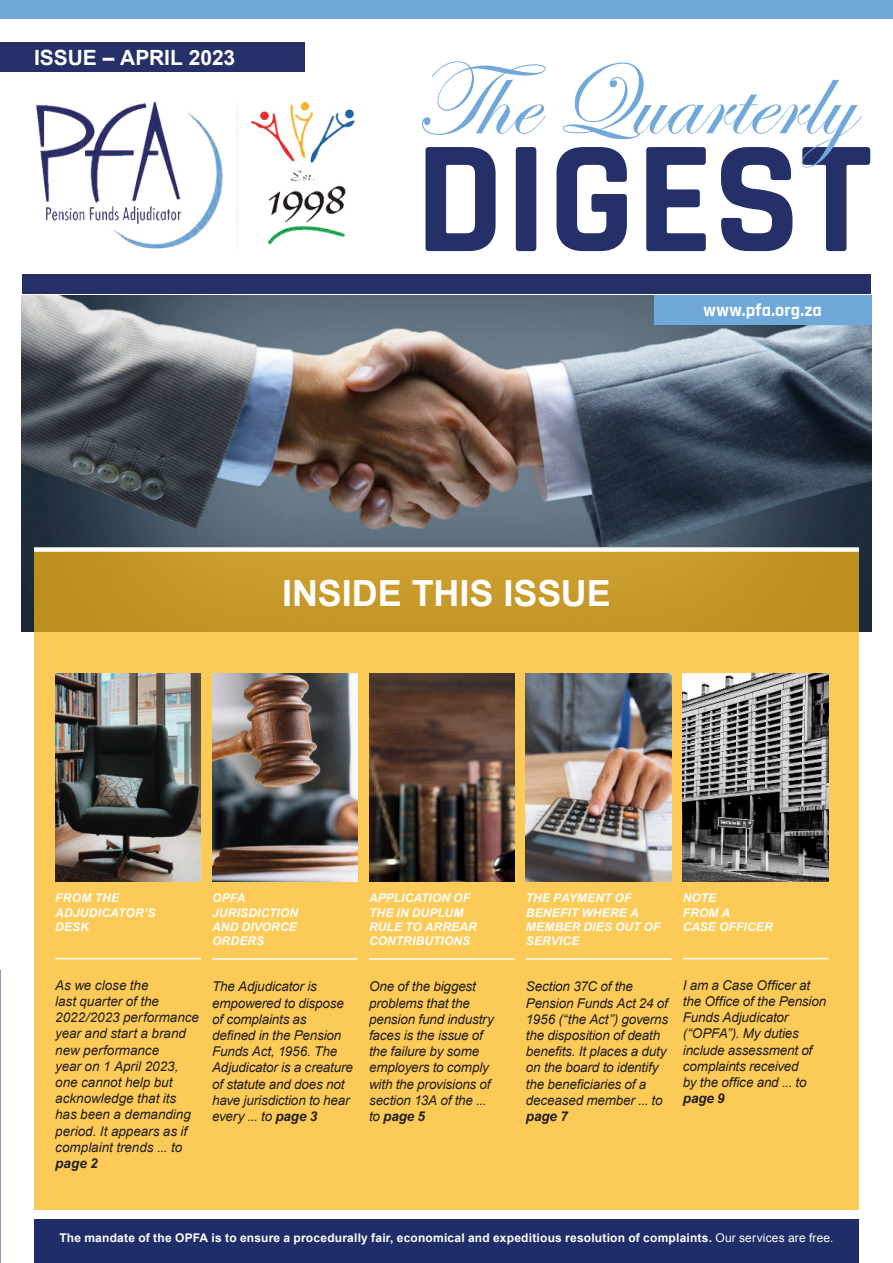
<style>
.page{position:relative;width:893px;height:1263px;background:#fff}
.page>*{position:absolute;margin:0;border:0;box-sizing:border-box;transform-origin:0 0}
.t1{font:700 161.7px "Rajdhani";color:#252f68}
.t2{font:106.5px "Edwardian Script ITC";color:#70a8da}
.t3{font:700 36px "Arial";letter-spacing:-.005em;color:#fff}
.t4{font:700 21px "Arial";color:#fff}
.t5{font:700 18px "Rajdhani";letter-spacing:.015em;color:#fff}
.t6{font:italic 13.5px/16.2px "Arial";letter-spacing:-.01em;color:#231f20}
.t7{font:italic 700 13.5px "Arial";letter-spacing:-.005em;color:#231f20}
.t8{font:italic 700 12px/14.4px "Arial";letter-spacing:.015em;color:#fff}
.t9{font:700 12px "Arial";letter-spacing:.015em;color:#fff}
.s1{font-weight:700}
.s2{font-weight:400}
</style>
<div class="page">
<img style="left:21px;top:296px;width:851px;height:335px">
<svg style="left:34px;top:552px;width:825px;height:658px;fill:#fcca57"></svg>
<div style="left:34px;top:1220px;width:825px;height:43px;background:#1f2e69"></div>
<img style="left:36px;top:101px;width:319px;height:148px">
<div style="left:0;top:43px;width:305px;height:29px;background:#252f68"></div>
<div style="left:654px;top:296px;width:218px;height:29px;background:#71a8da"></div>
<div style="left:22px;top:274px;width:849px;height:19px;background:#252f68"></div>
<div style="left:0;top:0;width:893px;height:19px;background:#70a8da"></div>
<div style="left:34px;top:547px;width:825px;height:5px;background:#fff"></div>
<img style="left:55px;top:673px;width:146px;height:209px">
<img style="left:212px;top:673px;width:146px;height:209px">
<img style="left:683px;top:673px;width:145px;height:209px">
<img style="left:526px;top:673px;width:146px;height:209px">
<hr style="left:55px;top:958px;width:146px;height:1px;background:#fff">
<hr style="left:212px;top:958px;width:146px;height:2px;background:#fff">
<hr style="left:683px;top:958px;width:145px;height:1px;background:#fff">
<hr style="left:526px;top:958px;width:146px;height:2px;background:#fff">
<img style="left:369px;top:673px;width:146px;height:209px">
<hr style="left:369px;top:958px;width:146px;height:2px;background:#fff">
<h3 class="t4" style="left:34px;top:50px;width:203px">ISSUE – APRIL 2023</h3>
<h2 class="t2" style="left:414px;top:61px;width:440px">The Quarterly</h2>
<h1 class="t1" style="left:415px;top:137px;width:459px">DIGEST</h1>
<h3 class="t5" style="left:704px;top:304px;width:120px">www.pfa.org.za</h3>
<h3 class="t3" style="left:282px;top:579px;width:330px">INSIDE THIS ISSUE</h3>
<p class="t8" style="left:55px;top:892px;width:102px">FROM THE<br>ADJUDICATOR’S<br>DESK</p>
<p class="t6" style="left:55px;top:978px;width:145px">As we close the<br>last quarter of the<br>2022/2023 performance year and start a brand new performance<br>year on 1 April 2023, one cannot help but acknowledge that its has been a demanding period. It appears as if complaint trends ... to</p>
<p class="t7" style="left:55px;top:1158px;width:44px">page 2</p>
<p class="t8" style="left:212px;top:892px;width:88px">OPFA<br>JURISDICTION<br>AND DIVORCE<br>ORDERS</p>
<p class="t6" style="left:212px;top:980px;width:142px">The Adjudicator is empowered to dispose of complaints as defined in the Pension<br>Funds Act, 1956. The<br>Adjudicator is a creature of statute and does not have jurisdiction to hear every ... to <span class="s1">page 3</span></p>
<p class="t8" style="left:369px;top:892px;width:109px">APPLICATION OF<br>THE IN DUPLUM<br>RULE TO ARREAR<br>CONTRIBUTIONS</p>
<p class="t6" style="left:369px;top:980px;width:126px">One of the biggest problems that the pension fund industry faces is the issue of the failure by some employers to comply with the provisions of section 13A of the ... to <span class="s1">page 5</span></p>
<p class="t8" style="left:526px;top:892px;width:136px">THE PAYMENT OF<br>BENEFIT WHERE A<br>MEMBER DIES OUT OF<br>SERVICE</p>
<p class="t6" style="left:526px;top:980px;width:144px">Section 37C of the<br>Pension Funds Act 24 of<br>1956 (“the Act”) governs the disposition of death benefits. It places a duty on the board to identify the beneficiaries of a deceased member ... to</p>
<p class="t7" style="left:526px;top:1111px;width:43px">page 7</p>
<p class="t8" style="left:683px;top:892px;width:91px">NOTE<br>FROM A<br>CASE OFFICER</p>
<p class="t6" style="left:683px;top:978px;width:145px">I am a Case Officer at the Office of the Pension<br>Funds Adjudicator (“OPFA”). My duties include assessment of complaints received<br>by the office and ... to</p>
<p class="t7" style="left:683px;top:1093px;width:43px">page 9</p>
<p class="t9" style="left:59px;top:1233px;width:776px">The mandate of the OPFA is to ensure a procedurally fair, economical and expeditious resolution of complaints. <span class="s2">Our services are free.</span></p>
</div>
